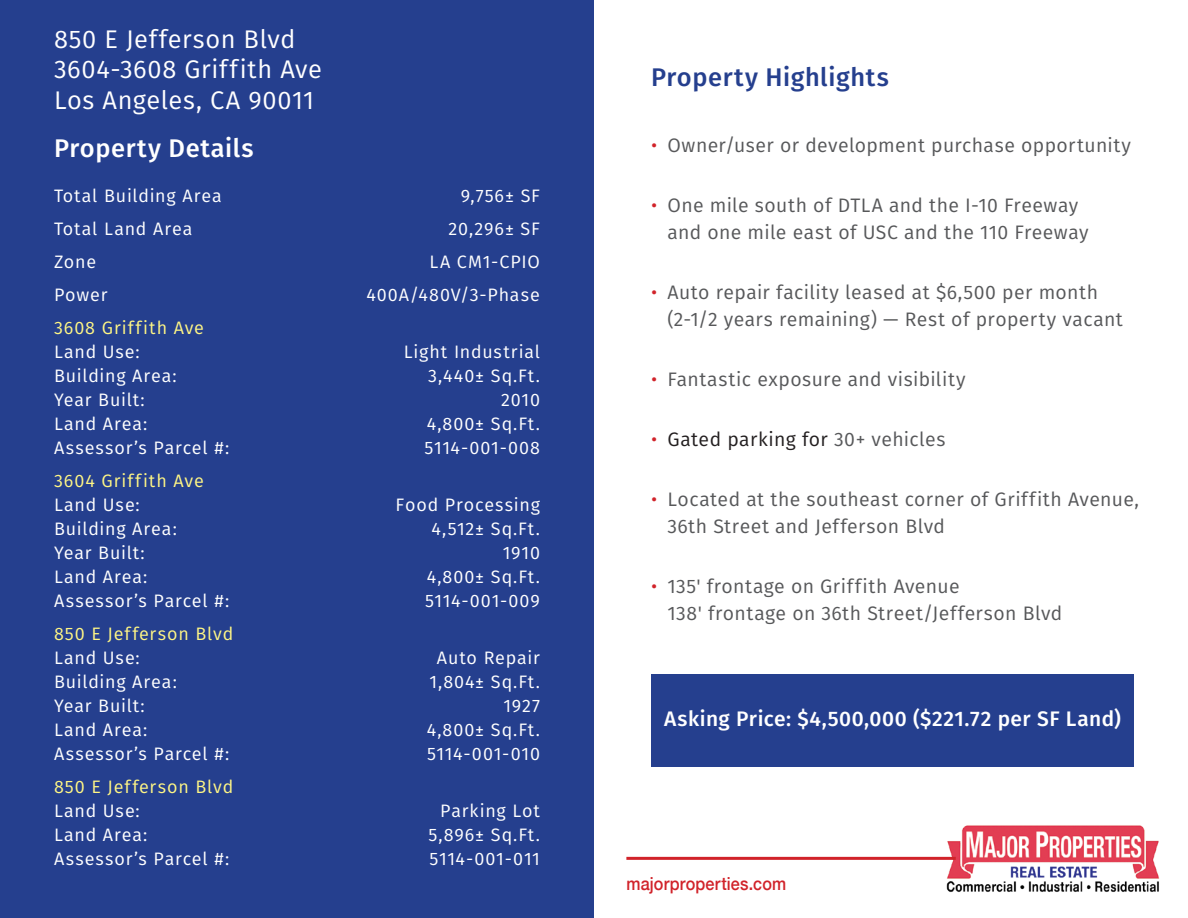
<style>
.page{position:relative;width:1188px;height:918px;background:#fff}
.page>*{position:absolute;margin:0;border:0;box-sizing:border-box;transform-origin:0 0}
.t1{font:25.5px/30.6px "Fira Sans";letter-spacing:.025em;color:#fff}
.t2{font:500 25.5px "Fira Sans";letter-spacing:.02em;color:#253f8e}
.t3{font:500 25.5px "Fira Sans";letter-spacing:.025em;color:#fff}
.t4{font:500 21px "Fira Sans";letter-spacing:.025em;color:#fff}
.t5{font:19.5px/27px "Fira Sans";letter-spacing:.02em;color:#57585a}
.t6{font:19.5px "Fira Sans";letter-spacing:.02em;color:#231f20}
.t7{font:18px "Fira Sans";letter-spacing:.045em;color:#fff}
.t8{font:18px "Fira Sans";letter-spacing:.055em;color:#fff685}
.t9{font:500 18px "Helvetica Neue";letter-spacing:.01em;color:#d1232a;scale:.9 1}
.s1{color:#d1232a}
.s2{color:#57585a}
</style>
<div class="page">
<div style="left:651px;top:675px;width:483px;height:92px;background:#253f8e"></div>
<div style="left:0;top:0;width:594px;height:918px;background:#253f8e"></div>
<img style="left:945px;top:825px;width:215px;height:67px">
<hr style="left:626px;top:857px;width:330px;height:3px;background:#d1232a">
<h1 class="t1" style="left:54px;top:23px;width:269px">850 E Jefferson Blvd<br>3604-3608 Griffith Ave<br>Los Angeles, CA 90011</h1>
<h1 class="t3" style="left:54px;top:128px;width:201px">Property Details</h1>
<p class="t7" style="left:54px;top:183px;width:169px">Total Building Area</p>
<p class="t7" style="left:461px;top:183px;width:81px">9,756± SF</p>
<p class="t7" style="left:54px;top:216px;width:140px">Total Land Area</p>
<p class="t7" style="left:449px;top:216px;width:93px">20,296± SF</p>
<p class="t7" style="left:54px;top:249px;width:44px">Zone</p>
<p class="t7" style="left:430px;top:249px;width:112px">LA CM1-CPIO</p>
<p class="t7" style="left:54px;top:282px;width:55px">Power</p>
<p class="t7" style="left:366px;top:282px;width:175px">400A/480V/3-Phase</p>
<p class="t8" style="left:54px;top:315px;width:152px">3608 Griffith Ave</p>
<p class="t7" style="left:54px;top:339px;width:87px">Land Use:</p>
<p class="t7" style="left:404px;top:339px;width:138px">Light Industrial</p>
<p class="t7" style="left:54px;top:363px;width:124px">Building Area:</p>
<p class="t7" style="left:428px;top:363px;width:113px">3,440± Sq.Ft.</p>
<p class="t7" style="left:54px;top:387px;width:92px">Year Built:</p>
<p class="t7" style="left:501px;top:387px;width:40px">2010</p>
<p class="t7" style="left:54px;top:411px;width:95px">Land Area:</p>
<p class="t7" style="left:427px;top:411px;width:115px">4,800± Sq.Ft.</p>
<p class="t7" style="left:54px;top:435px;width:177px">Assessor’s Parcel #:</p>
<p class="t7" style="left:425px;top:435px;width:117px">5114-001-008</p>
<p class="t8" style="left:54px;top:468px;width:151px">3604 Griffith Ave</p>
<p class="t7" style="left:54px;top:492px;width:87px">Land Use:</p>
<p class="t7" style="left:395px;top:492px;width:146px">Food Processing</p>
<p class="t7" style="left:54px;top:516px;width:124px">Building Area:</p>
<p class="t7" style="left:432px;top:516px;width:110px">4,512± Sq.Ft.</p>
<p class="t7" style="left:54px;top:540px;width:92px">Year Built:</p>
<p class="t7" style="left:503px;top:540px;width:39px">1910</p>
<p class="t7" style="left:54px;top:564px;width:95px">Land Area:</p>
<p class="t7" style="left:427px;top:564px;width:115px">4,800± Sq.Ft.</p>
<p class="t7" style="left:54px;top:588px;width:177px">Assessor’s Parcel #:</p>
<p class="t7" style="left:425px;top:588px;width:116px">5114-001-009</p>
<p class="t8" style="left:54px;top:621px;width:181px">850 E Jefferson Blvd</p>
<p class="t7" style="left:54px;top:645px;width:87px">Land Use:</p>
<p class="t7" style="left:437px;top:645px;width:105px">Auto Repair</p>
<p class="t7" style="left:54px;top:669px;width:124px">Building Area:</p>
<p class="t7" style="left:430px;top:669px;width:112px">1,804± Sq.Ft.</p>
<p class="t7" style="left:54px;top:693px;width:92px">Year Built:</p>
<p class="t7" style="left:504px;top:693px;width:38px">1927</p>
<p class="t7" style="left:54px;top:717px;width:95px">Land Area:</p>
<p class="t7" style="left:427px;top:717px;width:115px">4,800± Sq.Ft.</p>
<p class="t7" style="left:54px;top:741px;width:177px">Assessor’s Parcel #:</p>
<p class="t7" style="left:427px;top:741px;width:114px">5114-001-010</p>
<p class="t8" style="left:54px;top:774px;width:181px">850 E Jefferson Blvd</p>
<p class="t7" style="left:54px;top:798px;width:87px">Land Use:</p>
<p class="t7" style="left:440px;top:798px;width:101px">Parking Lot</p>
<p class="t7" style="left:54px;top:822px;width:95px">Land Area:</p>
<p class="t7" style="left:429px;top:822px;width:113px">5,896± Sq.Ft.</p>
<p class="t7" style="left:54px;top:846px;width:177px">Assessor’s Parcel #:</p>
<p class="t7" style="left:430px;top:846px;width:112px">5114-001-011</p>
<h1 class="t2" style="left:651px;top:57px;width:239px">Property Highlights</h1>
<p class="t5" style="left:651px;top:131px;width:482px"><span class="s1">•</span> Owner/user or development purchase opportunity</p>
<p class="t5" style="left:667px;top:191px;width:423px;text-indent:-16px"><span class="s1">•</span> One mile south of DTLA and the I-10 Freeway and one mile east of USC and the 110 Freeway</p>
<p class="t5" style="left:667px;top:278px;width:457px;text-indent:-16px"><span class="s1">•</span> Auto repair facility leased at $6,500 per month (2-1/2 years remaining) — Rest of property vacant</p>
<p class="t5" style="left:651px;top:365px;width:316px"><span class="s1">•</span> Fantastic exposure and visibility</p>
<p class="t6" style="left:651px;top:424px;width:296px"><span class="s1">•</span> Gated parking for <span class="s2">30+ vehicles</span></p>
<p class="t5" style="left:667px;top:485px;width:473px;text-indent:-16px"><span class="s1">•</span> Located at the southeast corner of Griffith Avenue,<br>36th Street and Jefferson Blvd</p>
<p class="t5" style="left:667px;top:572px;width:396px;text-indent:-16px"><span class="s1">•</span> 135' frontage on Griffith Avenue<br>138' frontage on 36th Street/Jefferson Blvd</p>
<p class="t4" style="left:664px;top:702px;width:458px">Asking Price: $4,500,000 ($221.72 per SF Land)</p>
<p class="t9" style="left:626px;top:869px;width:179px">majorproperties.com</p>
</div>
